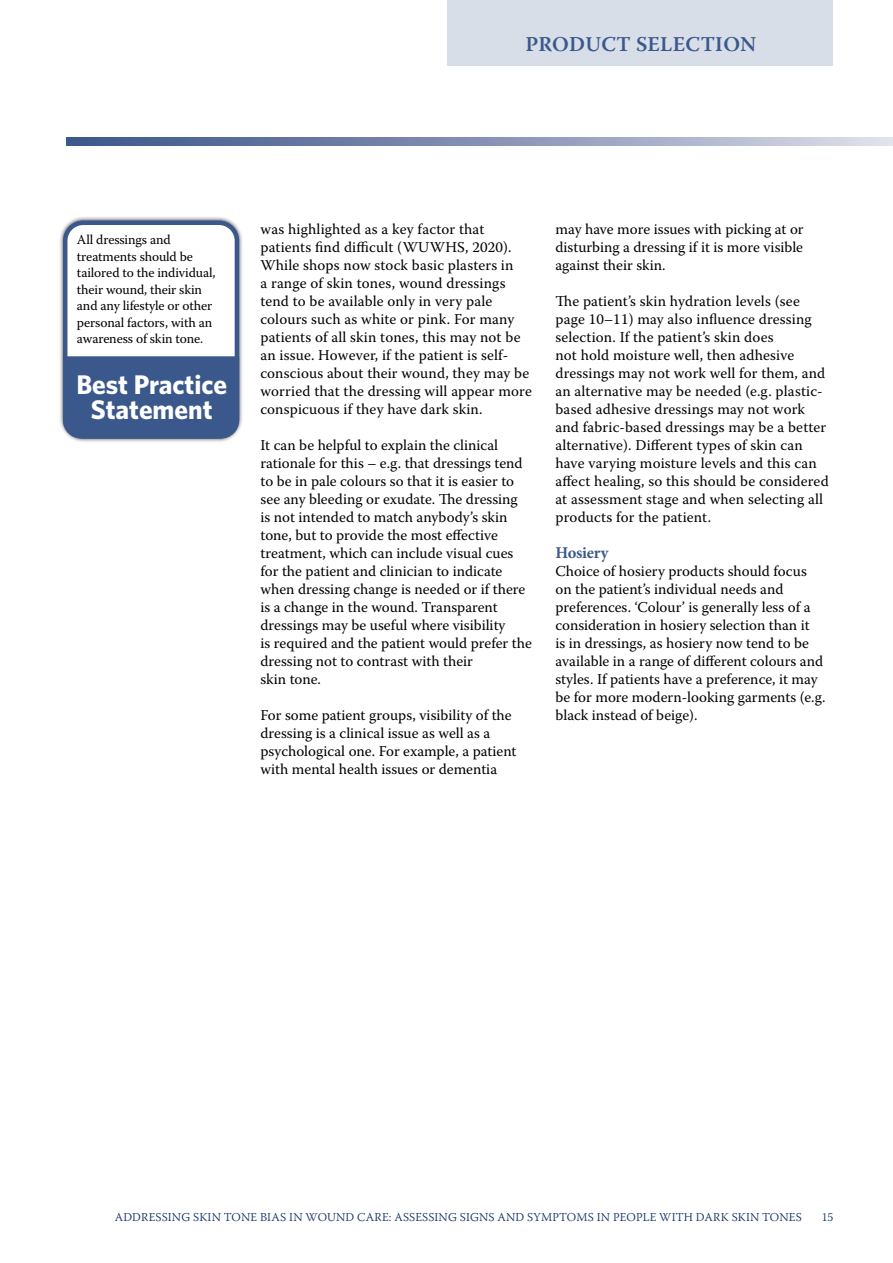
<style>
.page{position:relative;width:893px;height:1263px;background:#fff}
.page>*{position:absolute;margin:0;border:0;box-sizing:border-box;transform-origin:0 0}
.t1{font:700 27px/24px "Whitney";color:#fff;text-align:center}
.t2{font:600 21px "Warnock Pro";letter-spacing:.015em;color:#3a588b}
.t3{font:700 16.5px "Minion Pro";letter-spacing:-.015em;color:#3a588b}
.t4{font:15px/18px "Warnock Pro";letter-spacing:.005em;color:#000}
.t5{font:13.5px/16.5px "Warnock Pro";letter-spacing:-.01em;color:#000}
.t6{font:300 12px "Warnock Pro";letter-spacing:.01em;color:#102e65}
</style>
<div class="page">
<div style="left:447px;top:0;width:386px;height:66px;background:#d8dee8"></div>
<svg style="left:66px;top:137px;width:827px;height:9px;background:#8894b6"></svg>
<div style="left:59px;top:216px;width:185px;height:227px;background:#000;opacity:.75"></div>
<div style="left:65px;top:223px;width:172px;height:213px;background:#fff;border-radius:18px"></div>
<div style="left:63px;top:221px;width:176px;height:218px;border:4px solid #3a588b;border-radius:18px"></div>
<div style="left:63px;top:356px;width:176px;height:82px;background:#3a588b"></div>
<h2 class="t2" style="left:525px;top:32px;width:233px">PRODUCT SELECTION</h2>
<p class="t5" style="left:77px;top:231px;width:140px">All dressings and treatments should be tailored to the individual, their wound, their skin and any lifestyle or other personal factors, with an awareness of skin tone.</p>
<h1 class="t1" style="left:76px;top:372px;width:152px">Best Practice<br>Statement</h1>
<p class="t4" style="left:260px;top:220px;width:273px">was highlighted as a key factor that patients find difficult (WUWHS, 2020).<br>While shops now stock basic plasters in<br>a range of skin tones, wound dressings tend to be available only in very pale colours such as white or pink. For many patients of all skin tones, this may not be an issue. However, if the patient is self&shy;conscious about their wound, they may be worried that the dressing will appear more conspicuous if they have dark skin.</p>
<p class="t4" style="left:260px;top:436px;width:273px">It can be helpful to explain the clinical rationale for this – e.g. that dressings tend to be in pale colours so that it is easier to see any bleeding or exudate. The dressing<br>is not intended to match anybody’s skin tone, but to provide the most effective treatment, which can include visual cues for the patient and clinician to indicate when dressing change is needed or if there is a change in the wound. Transparent dressings may be useful where visibility<br>is required and the patient would prefer the dressing not to contrast with their<br>skin tone.</p>
<p class="t4" style="left:260px;top:706px;width:258px">For some patient groups, visibility of the dressing is a clinical issue as well as a psychological one. For example, a patient with mental health issues or dementia</p>
<p class="t4" style="left:555px;top:220px;width:250px;text-align:justify">may have more issues with picking at or disturbing a dressing if it is more visible against their skin.</p>
<p class="t4" style="left:555px;top:292px;width:275px">The patient’s skin hydration levels (see page 10–11) may also influence dressing selection. If the patient’s skin does<br>not hold moisture well, then adhesive dressings may not work well for them, and an alternative may be needed (e.g. plastic&shy;based adhesive dressings may not work and fabric-based dressings may be a better alternative). Different types of skin can have varying moisture levels and this can affect healing, so this should be considered at assessment stage and when selecting all products for the patient.</p>
<p class="t3" style="left:555px;top:541px;width:54px">Hosiery</p>
<p class="t4" style="left:555px;top:562px;width:272px">Choice of hosiery products should focus on the patient’s individual needs and preferences. ‘Colour’ is generally less of a consideration in hosiery selection than it<br>is in dressings, as hosiery now tend to be available in a range of different colours and styles. If patients have a preference, it may be for more modern-looking garments (e.g. black instead of beige).</p>
<p class="t6" style="left:115px;top:1210px;width:688px">ADDRESSING SKIN TONE BIAS IN WOUND CARE: ASSESSING SIGNS AND SYMPTOMS IN PEOPLE WITH DARK SKIN TONES</p>
<p class="t6" style="left:822px;top:1210px;width:13px">15</p>
</div>
